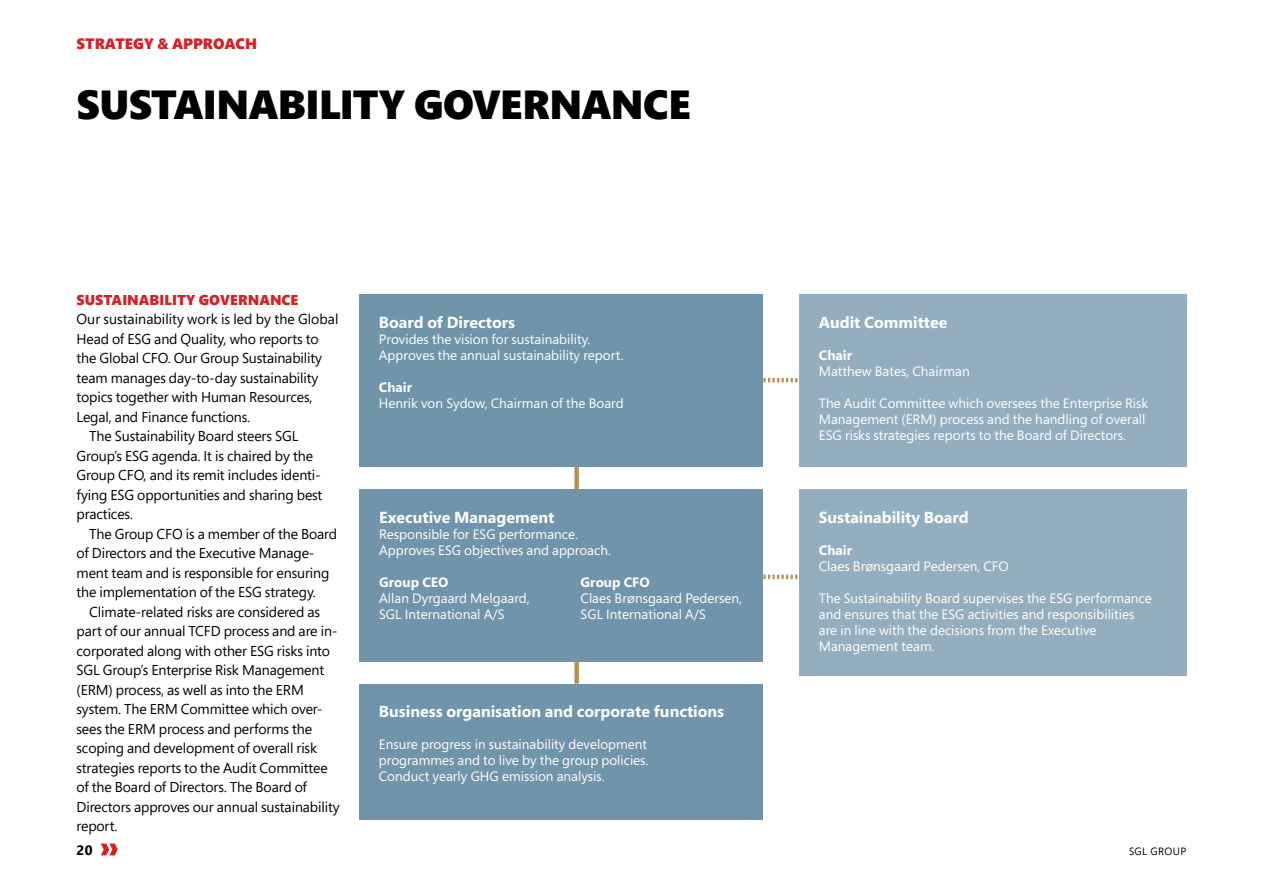
<style>
.page{position:relative;width:1263px;height:893px;background:#fff}
.page>*{position:absolute;margin:0;border:0;box-sizing:border-box;transform-origin:0 0}
.H2_Pres{font:900 40.5px "Segoe Pro";letter-spacing:-.015em;color:#000}
.t1{font:700 16.05px "Segoe Pro";color:#fff}
.Chapter_Pres{font:900 15px "Segoe Pro";color:#d2232a}
.Copy_2nd{font:14.25px/19.5px "Segoe Pro";letter-spacing:-.01em;color:#000}
.Copy{font:14.25px/19.5px "Segoe Pro";letter-spacing:-.01em;color:#000}
.Red_subheader{font:900 14.25px "Segoe Pro";color:#d2232a}
.t2{font:13.65px/16px "Segoe Pro";color:#fff}
.t3{font:700 13.65px "Segoe Pro";color:#fff}
.t4{font:700 13.65px "Segoe Pro";color:#000}
.t5{font:10.5px "Segoe Pro";letter-spacing:.04em;color:#000}
.s1{font-weight:700}
</style>
<div class="page">
<svg style="left:101px;top:843px;width:17px;height:12px"></svg>
<svg style="left:762px;top:378px;width:36px;height:4px"></svg>
<svg style="left:762px;top:575px;width:36px;height:4px"></svg>
<div style="left:359px;top:294px;width:403px;height:173px;background:#7094aa"></div>
<div style="left:359px;top:489px;width:403px;height:172px;background:#7094aa"></div>
<div style="left:359px;top:684px;width:403px;height:135px;background:#7094aa"></div>
<div style="left:799px;top:294px;width:387px;height:173px;background:#94aebf"></div>
<div style="left:799px;top:489px;width:387px;height:187px;background:#94aebf"></div>
<div style="left:574px;top:467px;width:5px;height:22px;background:#b79257"></div>
<div style="left:574px;top:661px;width:5px;height:23px;background:#b79257"></div>
<p class="Chapter_Pres" style="left:77px;top:33px;width:182px">STRATEGY &amp; APPROACH</p>
<p class="H2_Pres" style="left:77px;top:76px;width:616px">SUSTAINABILITY GOVERNANCE</p>
<p class="Red_subheader" style="left:77px;top:289px;width:223px">SUSTAINABILITY GOVERNANCE</p>
<p class="Copy" style="left:77px;top:309px;width:263px">Our sustainability work is led by the Global Head of ESG and Quality, who reports to the Global CFO. Our Group Sustainability team manages day-to-day sustainability topics together with Human Resources, Legal, and Finance functions.</p>
<p class="Copy_2nd" style="left:77px;top:426px;width:247px;text-indent:13px">The Sustainability Board steers SGL Group’s ESG agenda. It is chaired by the Group CFO, and its remit includes identi&shy;fying ESG opportunities and sharing best practices.</p>
<p class="Copy_2nd" style="left:77px;top:523px;width:262px;text-indent:13px">The Group CFO is a member of the Board of Directors and the Executive Manage&shy;ment team and is responsible for ensuring the implementation of the ESG strategy.</p>
<p class="Copy_2nd" style="left:77px;top:601px;width:265px;text-indent:13px">Climate-related risks are considered as part of our annual TCFD process and are in&shy;corporated along with other ESG risks into SGL Group’s Enterprise Risk Management (ERM) process, as well as into the ERM system. The ERM Committee which over&shy;sees the ERM process and performs the scoping and development of overall risk strategies reports to the Audit Committee of the Board of Directors. The Board of Directors approves our annual sustainability report.</p>
<p class="t1" style="left:379px;top:311px;width:138px">Board of Directors</p>
<p class="t2" style="left:379px;top:331px;width:246px">Provides the vision for sustainability.<br>Approves the annual sustainability report.</p>
<p class="t2" style="left:379px;top:379px;width:246px"><span class="s1">Chair<br></span>Henrik von Sydow, Chairman of the Board</p>
<p class="t1" style="left:379px;top:505px;width:177px">Executive Management</p>
<p class="t2" style="left:379px;top:525px;width:233px">Responsible for ESG performance.<br>Approves ESG objectives and approach.</p>
<p class="t3" style="left:379px;top:572px;width:71px">Group CEO</p>
<p class="t3" style="left:581px;top:572px;width:71px">Group CFO</p>
<p class="t2" style="left:379px;top:589px;width:152px">Allan Dyrgaard Melgaard,</p>
<p class="t2" style="left:581px;top:589px;width:163px">Claes Brønsgaard Pedersen,</p>
<p class="t2" style="left:379px;top:605px;width:127px">SGL International A/S</p>
<p class="t2" style="left:581px;top:605px;width:127px">SGL International A/S</p>
<p class="t1" style="left:379px;top:700px;width:347px">Business organisation and corporate functions</p>
<p class="t2" style="left:379px;top:736px;width:271px;text-align:justify">Ensure progress in sustainability development programmes and to live by the group policies.<br>Conduct yearly GHG emission analysis.</p>
<p class="t1" style="left:819px;top:311px;width:130px">Audit Committee</p>
<p class="t2" style="left:819px;top:347px;width:152px"><span class="s1">Chair<br></span>Matthew Bates, Chairman</p>
<p class="t2" style="left:819px;top:395px;width:331px">The Audit Committee which oversees the Enterprise Risk<br>Management (ERM) process and the handling of overall<br>ESG risks strategies reports to the Board of Directors.</p>
<p class="t1" style="left:819px;top:505px;width:151px">Sustainability Board</p>
<p class="t2" style="left:819px;top:541px;width:191px"><span class="s1">Chair<br></span>Claes Brønsgaard Pedersen, CFO</p>
<p class="t2" style="left:819px;top:589px;width:334px">The Sustainability Board supervises the ESG performance and ensures that the ESG activities and responsibilities are in line with the decisions from the Executive Management team.</p>
<p class="t4" style="left:77px;top:840px;width:18px">20</p>
<p class="t5" style="left:1129px;top:844px;width:59px">SGL GROUP</p>
</div>
